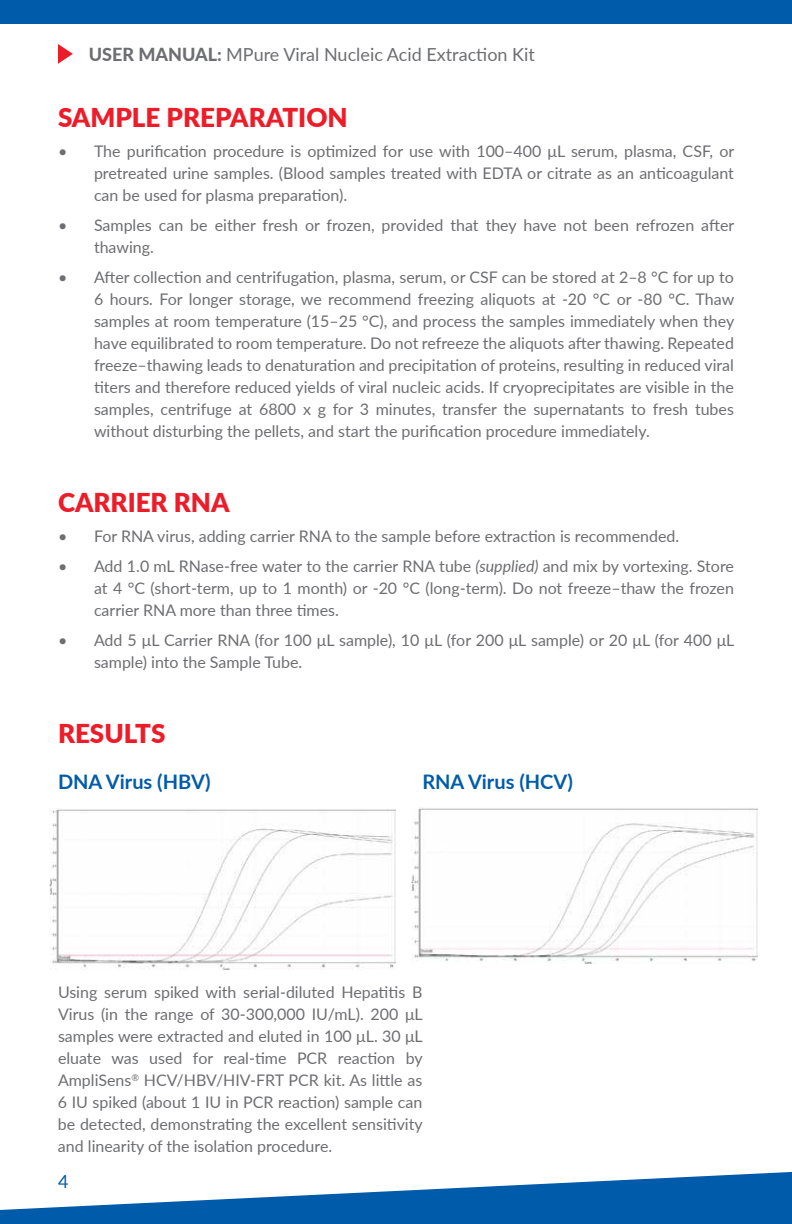
<style>
.page{position:relative;width:792px;height:1224px;background:#fff}
.page>*{position:absolute;margin:0;border:0;box-sizing:border-box;transform-origin:0 0}
.t1{font:900 26px "Lato";color:#ed1c29}
.t2{font:700 20px "Lato";color:#005baa}
.t3{font:18px "Lato";color:#6d6e71}
.t4{font:18px "Lato";color:#005baa}
.t5{font:16px/22px "Lato";color:#6d6e71;text-align:justify}
.s1{font-weight:800}
.s2{font-style:italic}
</style>
<div class="page">
<div style="left:0;top:0;width:792px;height:24px;background:#005baa"></div>
<svg style="left:58px;top:44px;width:15px;height:20px"></svg>
<svg style="left:0;top:1172px;width:792px;height:52px;fill:#005baa"></svg>
<img style="left:50px;top:808px;width:346px;height:162px">
<img style="left:411px;top:808px;width:347px;height:155px">
<p class="t3" style="left:89px;top:42px;width:448px"><span class="s1">USER MANUAL:</span> MPure Viral Nucleic Acid Extraction Kit</p>
<h1 class="t1" style="left:58px;top:98px;width:291px">SAMPLE PREPARATION</h1>
<p class="t5" style="left:94px;top:139px;width:642px;text-indent:-36px">• The purification procedure is optimized for use with 100–400 μL serum, plasma, CSF, or pretreated urine samples. (Blood samples treated with EDTA or citrate as an anticoagulant can be used for plasma preparation).</p>
<p class="t5" style="left:94px;top:213px;width:642px;text-indent:-36px">• Samples can be either fresh or frozen, provided that they have not been refrozen after thawing.</p>
<p class="t5" style="left:94px;top:265px;width:642px;text-indent:-36px">• After collection and centrifugation, plasma, serum, or CSF can be stored at 2–8 °C for up to 6 hours. For longer storage, we recommend freezing aliquots at -20 °C or -80 °C. Thaw samples at room temperature (15–25 °C), and process the samples immediately when they have equilibrated to room temperature. Do not refreeze the aliquots after thawing. Repeated freeze–thawing leads to denaturation and precipitation of proteins, resulting in reduced viral titers and therefore reduced yields of viral nucleic acids. If cryoprecipitates are visible in the samples, centrifuge at 6800 x g for 3 minutes, transfer the supernatants to fresh tubes without disturbing the pellets, and start the purification procedure immediately.</p>
<h1 class="t1" style="left:58px;top:483px;width:173px">CARRIER RNA</h1>
<p class="t5" style="left:58px;top:525px;width:623px">• For RNA virus, adding carrier RNA to the sample before extraction is recommended.</p>
<p class="t5" style="left:94px;top:555px;width:642px;text-indent:-36px">• Add 1.0 mL RNase-free water to the carrier RNA tube <span class="s2">(supplied)</span> and mix by vortexing. Store at 4 °C (short-term, up to 1 month) or -20 °C (long-term). Do not freeze–thaw the frozen carrier RNA more than three times.</p>
<p class="t5" style="left:94px;top:629px;width:642px;text-indent:-36px">• Add 5 μL Carrier RNA (for 100 μL sample), 10 μL (for 200 μL sample) or 20 μL (for 400 μL sample) into the Sample Tube.</p>
<h1 class="t1" style="left:58px;top:714px;width:109px">RESULTS</h1>
<p class="t2" style="left:58px;top:767px;width:154px">DNA Virus (HBV)</p>
<p class="t2" style="left:422px;top:767px;width:152px">RNA Virus (HCV)</p>
<p class="t5" style="left:58px;top:981px;width:366px">Using serum spiked with serial-diluted Hepatitis B Virus (in the range of 30-300,000 IU/mL). 200 μL samples were extracted and eluted in 100 μL. 30 μL eluate was used for real-time PCR reaction by AmpliSens<sup>®</sup> HCV/HBV/HIV-FRT PCR kit. As little as 6 IU spiked (about 1 IU in PCR reaction) sample can be detected, demonstrating the excellent sensitivity and linearity of the isolation procedure.</p>
<p class="t4" style="left:58px;top:1169px;width:12px">4</p>
</div>
